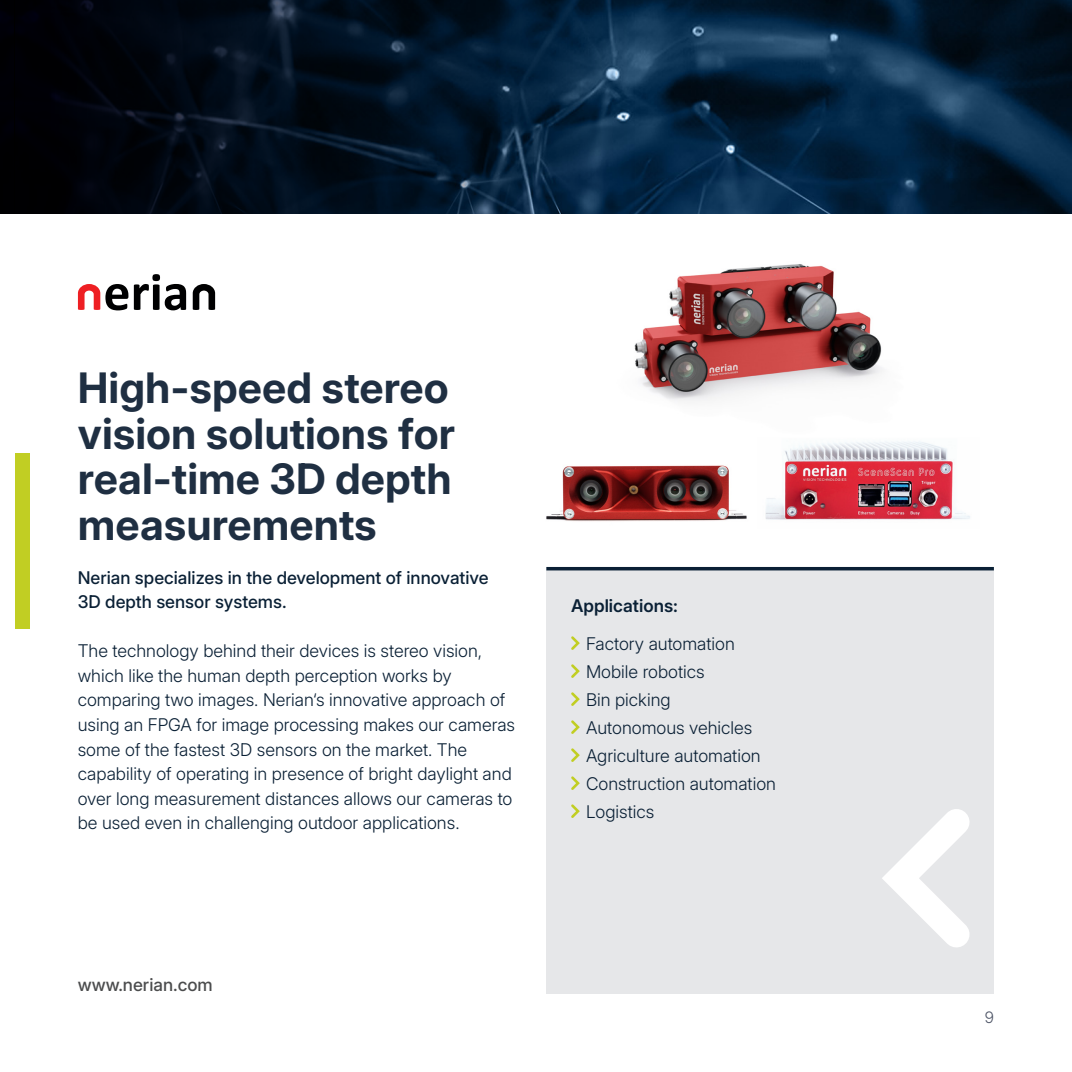
<style>
.page{position:relative;width:1072px;height:1072px;background:#fff}
.page>*{position:absolute;margin:0;border:0;box-sizing:border-box;transform-origin:0 0}
.company_blurb_Kopie{font:700 42px/45.5px "Inter 24 pt";color:#1f2f42}
.body{font:300 17.5px/24.5px "Inter 24 pt";color:#0a2035}
.body_Applications{font:300 17.5px "Inter 24 pt";color:#0a2035}
.company_sub{font:500 17.5px/24.5px "Inter 24 pt";color:#0a2035}
.link{font:500 17.5px "Inter 24 pt";color:#4b4c4d}
.bullet_list_header{font:600 17.5px "Inter 24 pt";color:#0a2035}
.t1{font:300 15.75px "Inter 24 pt";color:#4c5365}
</style>
<div class="page">
<img style="left:933px;top:0;width:138px;height:213px">
<svg style="left:15px;top:0;width:918px;height:213px;background:#051a2e"></svg>
<div style="left:0;top:0;width:15px;height:213px;background:#000004"></div>
<img style="left:634px;top:264px;width:249px;height:137px">
<div style="left:546px;top:570px;width:448px;height:424px;background:#e6e7e9"></div>
<svg style="left:571px;top:636px;width:9px;height:14px"></svg>
<svg style="left:571px;top:664px;width:9px;height:14px"></svg>
<svg style="left:571px;top:692px;width:9px;height:14px"></svg>
<svg style="left:571px;top:720px;width:9px;height:14px"></svg>
<svg style="left:571px;top:748px;width:9px;height:14px"></svg>
<svg style="left:571px;top:776px;width:9px;height:14px"></svg>
<svg style="left:571px;top:804px;width:9px;height:14px"></svg>
<hr style="left:546px;top:567px;width:447px;height:3px;background:#0a2035">
<svg style="left:882px;top:809px;width:88px;height:138px"></svg>
<div style="left:15px;top:453px;width:15px;height:176px;background:#c1ce23"></div>
<svg style="left:78px;top:284px;width:50px;height:26px"></svg>
<svg style="left:134px;top:274px;width:52px;height:36px"></svg>
<svg style="left:193px;top:284px;width:22px;height:26px"></svg>
<img style="left:546px;top:465px;width:201px;height:56px">
<img style="left:765px;top:441px;width:205px;height:79px">
<p class="company_blurb_Kopie" style="left:78px;top:364px;width:378px">High-speed stereo vision solutions for real-time 3D depth measurements</p>
<p class="company_sub" style="left:78px;top:565px;width:412px">Nerian specializes in the development of innovative<br>3D depth sensor systems.</p>
<p class="body" style="left:78px;top:638px;width:439px">The technology behind their devices is stereo vision, which like the human depth perception works by comparing two images. Nerian‘s innovative approach of using an FPGA for image processing makes our cameras some of the fastest 3D sensors on the market. The capability of operating in presence of bright daylight and over long measurement distances allows our cameras to be used even in challenging outdoor applications.</p>
<p class="bullet_list_header" style="left:571px;top:592px;width:108px">Applications:</p>
<p class="body_Applications" style="left:586px;top:630px;width:150px">Factory automation</p>
<p class="body_Applications" style="left:586px;top:658px;width:120px">Mobile robotics</p>
<p class="body_Applications" style="left:586px;top:686px;width:86px">Bin picking</p>
<p class="body_Applications" style="left:586px;top:714px;width:168px">Autonomous vehicles</p>
<p class="body_Applications" style="left:586px;top:742px;width:176px">Agriculture automation</p>
<p class="body_Applications" style="left:586px;top:770px;width:191px">Construction automation</p>
<p class="body_Applications" style="left:586px;top:798px;width:70px">Logistics</p>
<p class="link" style="left:78px;top:971px;width:136px">www.nerian.com</p>
<p class="t1" style="left:984px;top:1005px;width:11px">9</p>
</div>
